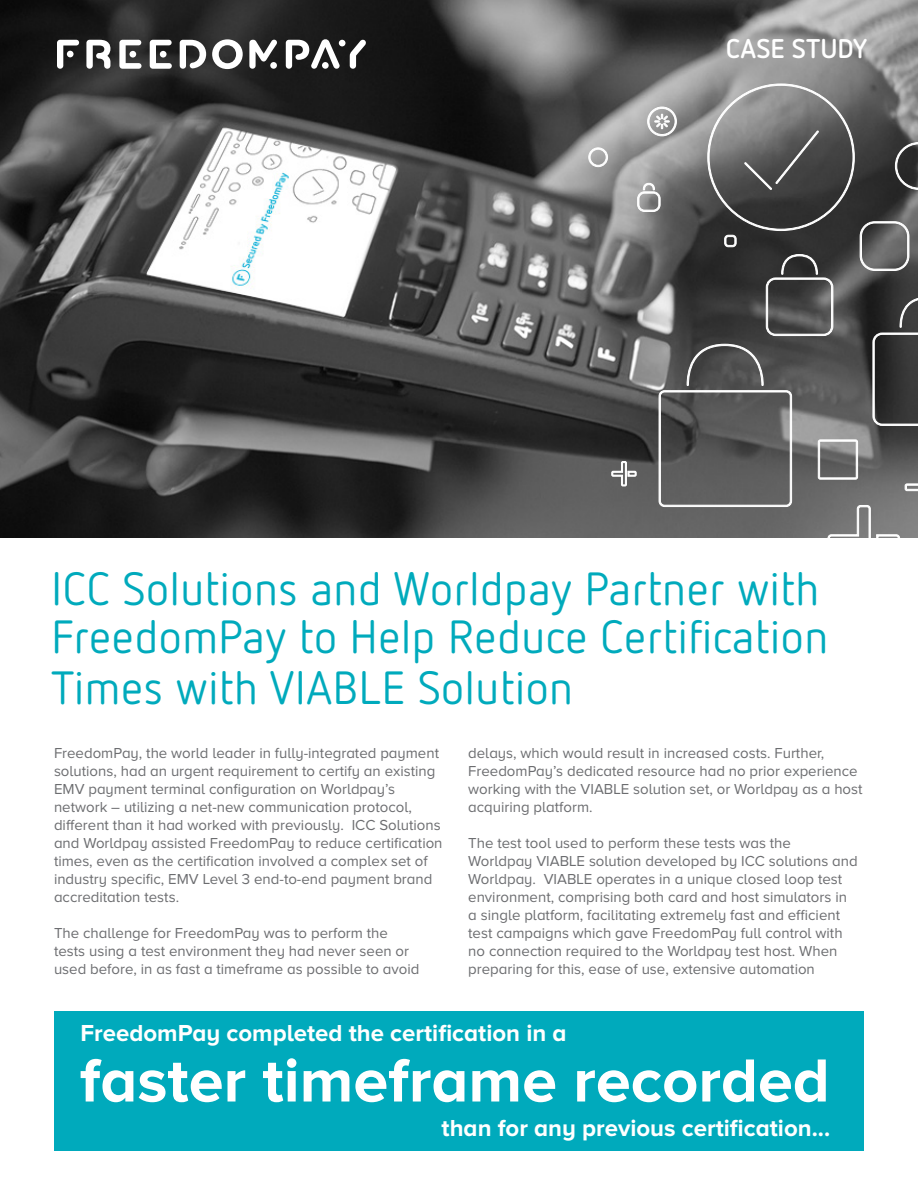
<style>
.page{position:relative;width:918px;height:1188px;background:#fff}
.page>*{position:absolute;margin:0;border:0;box-sizing:border-box;transform-origin:0 0}
.t1{font:700 63px "Proxima Nova A";color:#fff}
.t2{font:46.5px/49.5px "Netto OT";color:#00aabc}
.t3{font:700 27px "Netto OT";color:#fff}
.t4{font:700 24px "Proxima Nova A";color:#fff}
.t5{font:15px/18px "Proxima Nova A";color:#6c6d70}
</style>
<div class="page">
<div style="left:54px;top:1011px;width:810px;height:140px;background:#00aabc"></div>
<img style="left:0;top:0;width:918px;height:538px">
<svg style="left:588px;top:84px;width:330px;height:454px;background:#626262"></svg>
<svg style="left:150px;top:40px;width:22px;height:29px"></svg>
<div style="left:160px;top:51px;width:7px;height:7px;background:#fff;border-radius:50%"></div>
<svg style="left:286px;top:39px;width:80px;height:30px"></svg>
<svg style="left:180px;top:40px;width:26px;height:29px"></svg>
<svg style="left:212px;top:39px;width:31px;height:30px"></svg>
<svg style="left:57px;top:40px;width:22px;height:29px"></svg>
<div style="left:67px;top:51px;width:7px;height:6px;background:#fff;border-radius:50%"></div>
<svg style="left:119px;top:40px;width:23px;height:29px"></svg>
<div style="left:130px;top:51px;width:6px;height:7px;background:#fff;border-radius:50%"></div>
<svg style="left:86px;top:40px;width:24px;height:29px"></svg>
<svg style="left:249px;top:39px;width:28px;height:30px"></svg>
<p class="t3" style="left:726px;top:32px;width:143px">CASE STUDY</p>
<p class="t2" style="left:51px;top:563px;width:779px">ICC Solutions and Worldpay Partner with<br>FreedomPay to Help Reduce Certification<br>Times with VIABLE Solution</p>
<p class="t5" style="left:54px;top:744px;width:390px">FreedomPay, the world leader in fully-integrated payment solutions, had an urgent requirement to certify an existing EMV payment terminal configuration on Worldpay’s network – utilizing a net-new communication protocol, different than it had worked with previously. ICC Solutions and Worldpay assisted FreedomPay to reduce certification times, even as the certification involved a complex set of industry specific, EMV Level 3 end-to-end payment brand accreditation tests.</p>
<p class="t5" style="left:54px;top:924px;width:367px">The challenge for FreedomPay was to perform the tests using a test environment they had never seen or used before, in as fast a timeframe as possible to avoid</p>
<p class="t5" style="left:468px;top:744px;width:396px">delays, which would result in increased costs. Further, FreedomPay’s dedicated resource had no prior experience working with the VIABLE solution set, or Worldpay as a host acquiring platform.</p>
<p class="t5" style="left:468px;top:834px;width:391px">The test tool used to perform these tests was the Worldpay VIABLE solution developed by ICC solutions and Worldpay. VIABLE operates in a unique closed loop test environment, comprising both card and host simulators in a single platform, facilitating extremely fast and efficient test campaigns which gave FreedomPay full control with no connection required to the Worldpay test host. When preparing for this, ease of use, extensive automation</p>
<p class="t4" style="left:81px;top:1020px;width:487px">FreedomPay completed the certification in a</p>
<p class="t1" style="left:80px;top:1045px;width:751px">faster timeframe recorded</p>
<p class="t4" style="left:442px;top:1114px;width:390px">than for any previous certification...</p>
</div>
